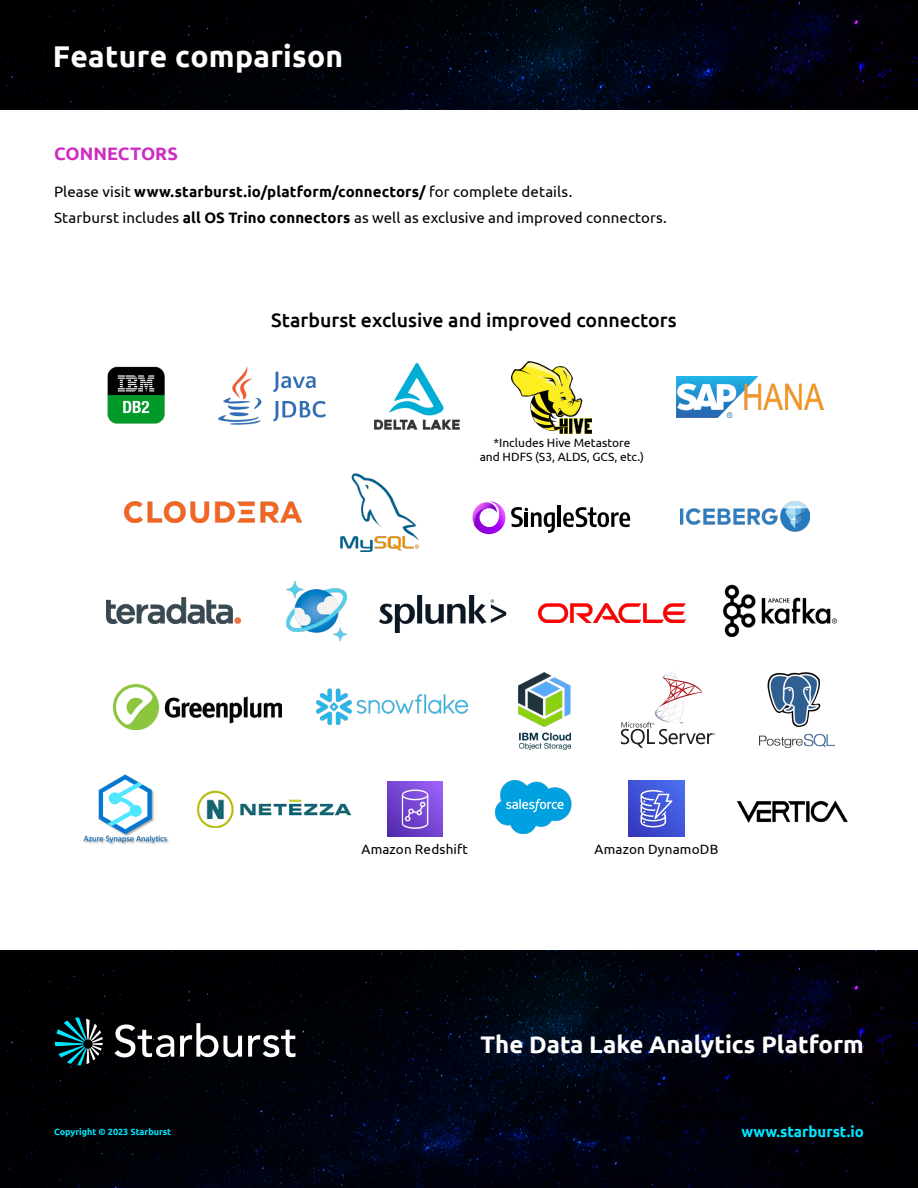
<style>
.page{position:relative;width:918px;height:1188px;background:#fff}
.page>*{position:absolute;margin:0;border:0;box-sizing:border-box;transform-origin:0 0}
.t1{font:700 30px "Ubuntu";letter-spacing:.01em;color:#fff}
.t2{font:700 24px "Ubuntu";color:#fff}
.t3{font:500 19.5px "Ubuntu";letter-spacing:-.005em;color:#000}
.t4{font:700 18px "Ubuntu";letter-spacing:.005em;color:#ce2cc3}
.t5{font:15px/25.5px "Ubuntu";letter-spacing:.01em;color:#000}
.t6{font:700 15px "Ubuntu";color:#00e7ff}
.t7{font:13.5px "Ubuntu";letter-spacing:.015em;color:#000}
.t8{font:12px/14.4px "Ubuntu";color:#000;text-align:center}
.t9{font:700 9px "Ubuntu";color:#00e7ff}
.s1{font-weight:700}
</style>
<div class="page">
<img style="left:374px;top:362px;width:86px;height:68px">
<img style="left:511px;top:361px;width:80px;height:72px">
<img style="left:538px;top:604px;width:148px;height:19px">
<img style="left:759px;top:673px;width:75px;height:74px">
<img style="left:340px;top:473px;width:79px;height:78px">
<svg style="left:472px;top:501px;width:83px;height:33px"></svg>
<hr style="left:558px;top:506px;width:3px;height:21px;background:#000">
<svg style="left:563px;top:507px;width:67px;height:20px"></svg>
<img style="left:107px;top:598px;width:133px;height:25px">
<svg style="left:621px;top:671px;width:94px;height:77px"></svg>
<img style="left:218px;top:366px;width:107px;height:58px">
<img style="left:107px;top:366px;width:58px;height:58px">
<img style="left:125px;top:501px;width:177px;height:22px">
<img style="left:114px;top:684px;width:167px;height:46px">
<img style="left:677px;top:377px;width:146px;height:40px">
<img style="left:518px;top:673px;width:52px;height:77px">
<img style="left:723px;top:585px;width:115px;height:52px">
<img style="left:197px;top:790px;width:155px;height:38px">
<img style="left:83px;top:774px;width:86px;height:71px">
<img style="left:495px;top:780px;width:77px;height:53px">
<img style="left:387px;top:781px;width:55px;height:55px">
<svg style="left:628px;top:781px;width:57px;height:56px;background:#4153d5"></svg>
<svg style="left:641px;top:790px;width:31px;height:37px"></svg>
<img style="left:0;top:0;width:918px;height:110px">
<img style="left:0;top:950px;width:918px;height:238px">
<svg style="left:55px;top:1018px;width:48px;height:47px;background:#1a4a50"></svg>
<svg style="left:115px;top:1024px;width:59px;height:33px"></svg>
<svg style="left:180px;top:1023px;width:62px;height:34px"></svg>
<svg style="left:248px;top:1030px;width:47px;height:27px"></svg>
<img style="left:287px;top:581px;width:60px;height:59px">
<img style="left:317px;top:689px;width:151px;height:36px">
<img style="left:736px;top:800px;width:112px;height:23px">
<img style="left:681px;top:501px;width:128px;height:30px">
<img style="left:380px;top:595px;width:127px;height:38px">
<h1 class="t1" style="left:53px;top:38px;width:292px">Feature comparison</h1>
<p class="t4" style="left:54px;top:142px;width:126px">CONNECTORS</p>
<p class="t5" style="left:54px;top:179px;width:615px">Please visit <span class="s1">www.starburst.io/platform/connectors/</span> for complete details.<br>Starburst includes <span class="s1">all OS Trino connectors</span> as well as exclusive and improved connectors.</p>
<h3 class="t3" style="left:271px;top:308px;width:407px">Starburst exclusive and improved connectors</h3>
<p class="t8" style="left:480px;top:435px;width:166px">*Includes Hive Metastore<br>and HDFS (S3, ALDS, GCS, etc.)</p>
<p class="t7" style="left:361px;top:841px;width:108px">Amazon Redshift</p>
<p class="t7" style="left:594px;top:841px;width:126px">Amazon DynamoDB</p>
<h2 class="t2" style="left:481px;top:1030px;width:385px">The Data Lake Analytics Platform</h2>
<p class="t9" style="left:54px;top:1126px;width:119px">Copyright © 2023 Starburst</p>
<p class="t6" style="left:741px;top:1123px;width:124px">www.starburst.io</p>
</div>
